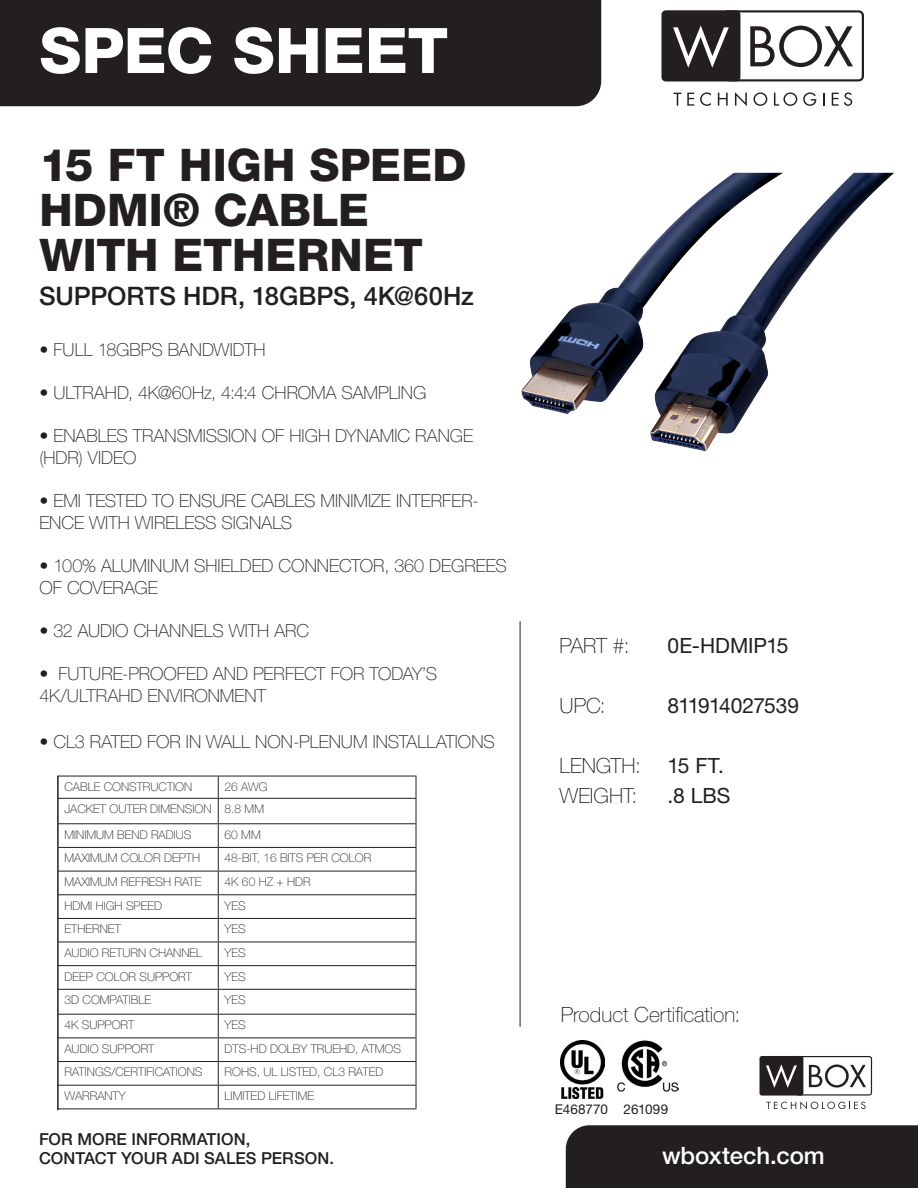
<style>
.page{position:relative;width:918px;height:1188px;background:#fff}
.page>*{position:absolute;margin:0;border:0;box-sizing:border-box;transform-origin:0 0}
.t1{font:800 62.85px "Helvetica Neue LT Std";color:#fff}
.t2{font:800 45px/45px "Helvetica Neue LT Std";letter-spacing:.005em;color:#231f20}
.t3{font:500 25.5px "Helvetica Neue LT Std";color:#231f20}
.t4{font:500 24px "Helvetica Neue LT Std";color:#fff}
.t5{font:100 21px "Helvetica Neue LT Std";color:#231f20}
.t6{font:21px "Helvetica Neue LT Std";letter-spacing:-.01em;color:#231f20}
.t7{font:21px "Helvetica Neue LT Std";letter-spacing:-.035em;color:#231f20}
.t8{font:100 18px/21.6px "Helvetica Neue LT Std";color:#231f20}
.t9{font:500 16.5px/19.8px "Helvetica Neue LT Std";letter-spacing:.005em;color:#231f20}
.t10{font:13.5px "Helvetica Neue LT Std";letter-spacing:-.005em;color:#231f20}
.Specifications{font:100 12px "Helvetica Neue LT Std";color:#231f20}
</style>
<div class="page">
<div style="left:661px;top:10px;width:79px;height:71px;background:#231f20;border-radius:4px"></div>
<svg style="left:673px;top:10px;width:191px;height:71px"></svg>
<svg style="left:674px;top:93px;width:7px;height:13px"></svg>
<svg style="left:687px;top:93px;width:7px;height:13px"></svg>
<svg style="left:700px;top:92px;width:11px;height:14px"></svg>
<svg style="left:718px;top:93px;width:10px;height:13px"></svg>
<svg style="left:735px;top:92px;width:12px;height:14px"></svg>
<svg style="left:753px;top:92px;width:14px;height:14px"></svg>
<svg style="left:774px;top:92px;width:23px;height:14px"></svg>
<svg style="left:803px;top:92px;width:13px;height:14px"></svg>
<svg style="left:823px;top:93px;width:1px;height:13px"></svg>
<svg style="left:832px;top:92px;width:20px;height:14px"></svg>
<div style="left:0;top:0;width:601px;height:106px;background:#231f20"></div>
<div style="left:566px;top:1125px;width:352px;height:63px;background:#231f20"></div>
<div style="left:760px;top:1056px;width:43px;height:40px;background:#231f20;border-radius:2px"></div>
<svg style="left:766px;top:1056px;width:106px;height:53px"></svg>
<hr style="left:520px;top:621px;width:1px;height:406px;background:#231f20">
<img style="left:521px;top:173px;width:373px;height:279px">
<svg style="left:59px;top:777px;width:357px;height:331px"></svg>
<hr style="left:58px;top:776px;width:160px;height:1px;background:#231f20">
<hr style="left:218px;top:776px;width:198px;height:1px;background:#231f20">
<hr style="left:58px;top:798px;width:160px;height:1px;background:#231f20">
<hr style="left:218px;top:798px;width:198px;height:1px;background:#231f20">
<svg style="left:218px;top:776px;width:1px;height:332px"></svg>
<hr style="left:58px;top:823px;width:160px;height:1px;background:#231f20">
<hr style="left:218px;top:823px;width:198px;height:1px;background:#231f20">
<hr style="left:58px;top:847px;width:160px;height:1px;background:#231f20">
<hr style="left:218px;top:847px;width:198px;height:1px;background:#231f20">
<hr style="left:58px;top:871px;width:160px;height:1px;background:#231f20">
<hr style="left:218px;top:871px;width:198px;height:1px;background:#231f20">
<hr style="left:58px;top:894px;width:160px;height:1px;background:#231f20">
<hr style="left:218px;top:894px;width:198px;height:1px;background:#231f20">
<hr style="left:58px;top:918px;width:160px;height:1px;background:#231f20">
<hr style="left:218px;top:918px;width:198px;height:1px;background:#231f20">
<hr style="left:58px;top:942px;width:160px;height:1px;background:#231f20">
<hr style="left:218px;top:942px;width:198px;height:1px;background:#231f20">
<hr style="left:58px;top:965px;width:160px;height:1px;background:#231f20">
<hr style="left:218px;top:965px;width:198px;height:1px;background:#231f20">
<hr style="left:58px;top:989px;width:160px;height:1px;background:#231f20">
<hr style="left:218px;top:989px;width:198px;height:1px;background:#231f20">
<hr style="left:58px;top:1014px;width:160px;height:1px;background:#231f20">
<hr style="left:218px;top:1014px;width:198px;height:1px;background:#231f20">
<hr style="left:58px;top:1037px;width:160px;height:1px;background:#231f20">
<hr style="left:218px;top:1037px;width:198px;height:1px;background:#231f20">
<hr style="left:58px;top:1061px;width:160px;height:1px;background:#231f20">
<hr style="left:218px;top:1061px;width:198px;height:1px;background:#231f20">
<hr style="left:58px;top:1085px;width:160px;height:1px;background:#231f20">
<hr style="left:218px;top:1085px;width:198px;height:1px;background:#231f20">
<svg style="left:416px;top:776px;width:1px;height:332px"></svg>
<hr style="left:58px;top:1108px;width:160px;height:1px;background:#231f20">
<hr style="left:218px;top:1108px;width:198px;height:1px;background:#231f20">
<hr style="left:57px;top:776px;width:2px;height:334px;background:#231f20">
<img style="left:561px;top:1041px;width:43px;height:58px">
<img style="left:617px;top:1040px;width:61px;height:52px">
<h1 class="t1" style="left:39px;top:13px;width:410px">SPEC SHEET</h1>
<p class="t2" style="left:39px;top:142px;width:429px">15 FT HIGH SPEED<br>HDMI® CABLE<br>WITH ETHERNET</p>
<p class="t3" style="left:39px;top:281px;width:436px">SUPPORTS HDR, 18GBPS, 4K@60Hz</p>
<p class="t8" style="left:39px;top:339px;width:228px">• FULL 18GBPS BANDWIDTH</p>
<p class="t8" style="left:39px;top:382px;width:389px">• ULTRAHD, 4K@60Hz, 4:4:4 CHROMA SAMPLING</p>
<p class="t8" style="left:39px;top:425px;width:435px">• ENABLES TRANSMISSION OF HIGH DYNAMIC RANGE (HDR) VIDEO</p>
<p class="t8" style="left:39px;top:490px;width:441px">• EMI TESTED TO ENSURE CABLES MINIMIZE INTERFER-<br>ENCE WITH WIRELESS SIGNALS</p>
<p class="t8" style="left:39px;top:555px;width:469px">• 100% ALUMINUM SHIELDED CONNECTOR, 360 DEGREES<br>OF COVERAGE</p>
<p class="t8" style="left:39px;top:620px;width:271px">• 32 AUDIO CHANNELS WITH ARC</p>
<p class="t8" style="left:39px;top:663px;width:399px">• FUTURE-PROOFED AND PERFECT FOR TODAY’S<br>4K/ULTRAHD ENVIRONMENT</p>
<p class="t8" style="left:39px;top:731px;width:457px">• CL3 RATED FOR IN WALL NON-PLENUM INSTALLATIONS</p>
<p class="Specifications" style="left:65px;top:780px;width:129px">CABLE CONSTRUCTION</p>
<p class="Specifications" style="left:225px;top:780px;width:45px">26 AWG</p>
<p class="Specifications" style="left:65px;top:802px;width:149px">JACKET OUTER DIMENSION</p>
<p class="Specifications" style="left:225px;top:802px;width:41px">8.8 MM</p>
<p class="Specifications" style="left:65px;top:828px;width:128px">MINIMUM BEND RADIUS</p>
<p class="Specifications" style="left:225px;top:828px;width:38px">60 MM</p>
<p class="Specifications" style="left:65px;top:851px;width:137px">MAXIMUM COLOR DEPTH</p>
<p class="Specifications" style="left:225px;top:851px;width:148px">48-BIT, 16 BITS PER COLOR</p>
<p class="Specifications" style="left:65px;top:875px;width:139px">MAXIMUM REFRESH RATE</p>
<p class="Specifications" style="left:225px;top:875px;width:88px">4K 60 HZ + HDR</p>
<p class="Specifications" style="left:65px;top:899px;width:99px">HDMI HIGH SPEED</p>
<p class="Specifications" style="left:225px;top:899px;width:23px">YES</p>
<p class="Specifications" style="left:65px;top:922px;width:58px">ETHERNET</p>
<p class="Specifications" style="left:225px;top:922px;width:23px">YES</p>
<p class="Specifications" style="left:65px;top:946px;width:139px">AUDIO RETURN CHANNEL</p>
<p class="Specifications" style="left:225px;top:946px;width:23px">YES</p>
<p class="Specifications" style="left:65px;top:969px;width:129px">DEEP COLOR SUPPORT</p>
<p class="Specifications" style="left:225px;top:969px;width:23px">YES</p>
<p class="Specifications" style="left:65px;top:993px;width:88px">3D COMPATIBLE</p>
<p class="Specifications" style="left:225px;top:993px;width:23px">YES</p>
<p class="Specifications" style="left:65px;top:1018px;width:71px">4K SUPPORT</p>
<p class="Specifications" style="left:225px;top:1018px;width:23px">YES</p>
<p class="Specifications" style="left:65px;top:1042px;width:91px">AUDIO SUPPORT</p>
<p class="Specifications" style="left:225px;top:1042px;width:178px">DTS-HD DOLBY TRUEHD, ATMOS</p>
<p class="Specifications" style="left:65px;top:1065px;width:139px">RATINGS/CERTIFICATIONS</p>
<p class="Specifications" style="left:225px;top:1065px;width:160px">ROHS, UL LISTED, CL3 RATED</p>
<p class="Specifications" style="left:65px;top:1089px;width:63px">WARRANTY</p>
<p class="Specifications" style="left:225px;top:1089px;width:91px">LIMITED LIFETIME</p>
<p class="t9" style="left:39px;top:1129px;width:296px">FOR MORE INFORMATION,<br>CONTACT YOUR ADI SALES PERSON.</p>
<p class="t5" style="left:560px;top:633px;width:72px">PART #:</p>
<p class="t6" style="left:668px;top:633px;width:122px">0E-HDMIP15</p>
<p class="t5" style="left:560px;top:693px;width:48px">UPC:</p>
<p class="t7" style="left:668px;top:693px;width:133px">811914027539</p>
<p class="t5" style="left:560px;top:753px;width:83px">LENGTH:</p>
<p class="t6" style="left:668px;top:753px;width:58px">15 FT.</p>
<p class="t5" style="left:560px;top:783px;width:79px">WEIGHT:</p>
<p class="t6" style="left:668px;top:783px;width:64px">.8 LBS</p>
<p class="t5" style="left:561px;top:1002px;width:181px">Product Certification:</p>
<p class="t10" style="left:555px;top:1101px;width:55px">E468770</p>
<p class="t10" style="left:624px;top:1101px;width:46px">261099</p>
<h3 class="t4" style="left:662px;top:1142px;width:164px">wboxtech.com</h3>
</div>
